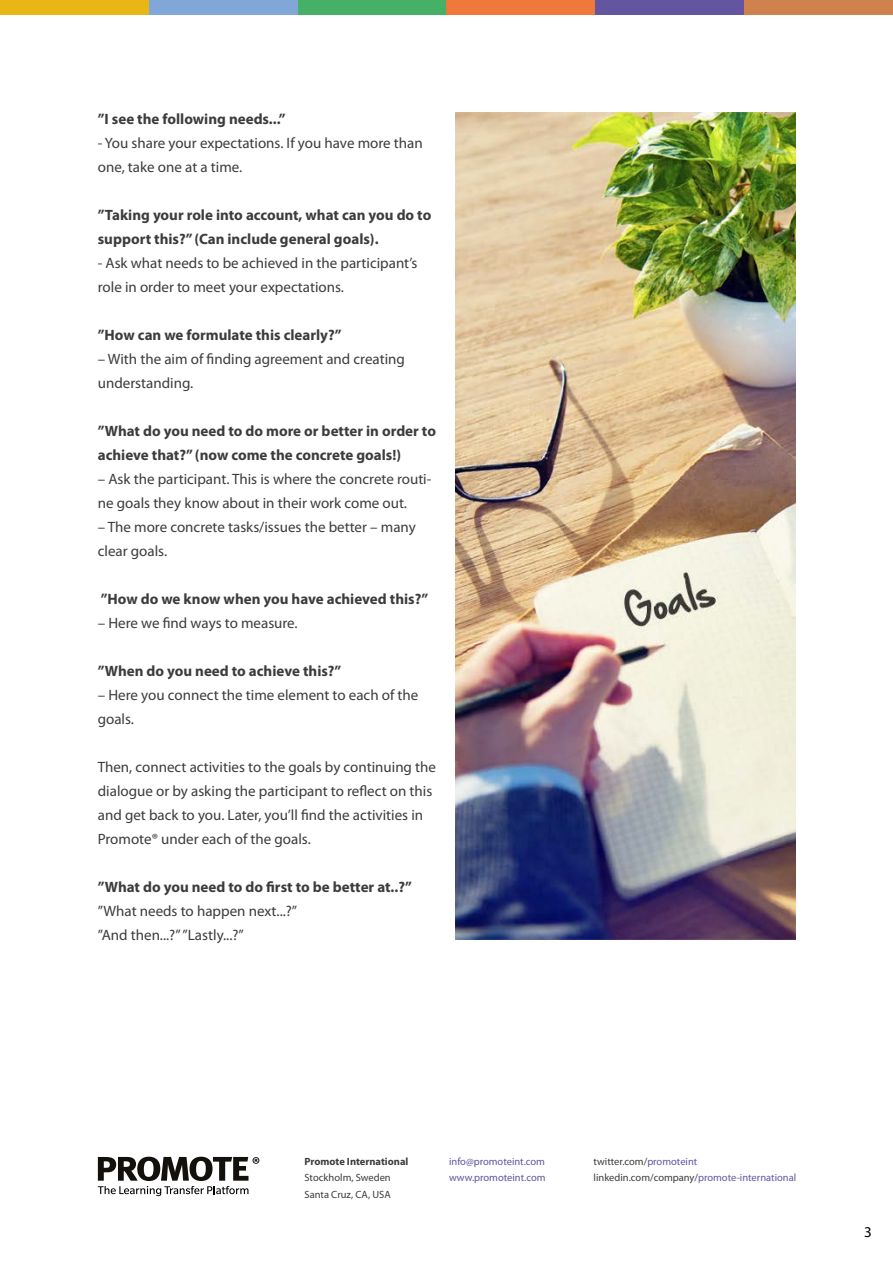
<style>
.page{position:relative;width:893px;height:1263px;background:#fff}
.page>*{position:absolute;margin:0;border:0;box-sizing:border-box;transform-origin:0 0}
.t1{font:15px/24px "Myriad Pro";color:#3c3c3b}
.t2{font:700 15px/24px "Myriad Pro";color:#3c3c3b}
.t3{font:15px "Myriad Pro";color:#000}
.t4{font:10.5px/16.5px "Myriad Pro";color:#3c3c3b}
.t5{font:10.5px/16.5px "Myriad Pro";color:#62539f}
.t6{font:700 10.5px "Myriad Pro";color:#3c3c3b}
.s1{color:#62539f}
.s2{color:#6455a0}
</style>
<div class="page">
<div style="left:0;top:0;width:149px;height:14px;background:#e8b716"></div>
<div style="left:149px;top:0;width:149px;height:14px;background:#81a6d8"></div>
<div style="left:298px;top:0;width:148px;height:14px;background:#46b066"></div>
<div style="left:446px;top:0;width:149px;height:14px;background:#ef783d"></div>
<div style="left:595px;top:0;width:149px;height:14px;background:#6455a0"></div>
<div style="left:744px;top:0;width:149px;height:14px;background:#cf824e"></div>
<svg style="left:98px;top:1157px;width:161px;height:39px"></svg>
<img style="left:455px;top:113px;width:340px;height:827px">
<p class="t2" style="left:98px;top:106px;width:189px">”I see the following needs...”</p>
<p class="t1" style="left:98px;top:131px;width:326px">- You share your expectations. If you have more than one, take one at a time.</p>
<p class="t2" style="left:98px;top:202px;width:335px">”Taking your role into account, what can you do to support this?” (Can include general goals).</p>
<p class="t1" style="left:98px;top:251px;width:321px">- Ask what needs to be achieved in the participant’s role in order to meet your expectations.</p>
<p class="t2" style="left:98px;top:322px;width:245px">”How can we formulate this clearly?”</p>
<p class="t1" style="left:98px;top:347px;width:309px">– With the aim of finding agreement and creating understanding.</p>
<p class="t2" style="left:98px;top:418px;width:340px">”What do you need to do more or better in order to achieve that?” (now come the concrete goals!)</p>
<p class="t1" style="left:98px;top:467px;width:335px">– Ask the participant. This is where the concrete routi&shy;ne goals they know about in their work come out.</p>
<p class="t1" style="left:98px;top:515px;width:320px">– The more concrete tasks/issues the better – many clear goals.</p>
<p class="t2" style="left:101px;top:586px;width:329px">”How do we know when you have achieved this?”</p>
<p class="t1" style="left:98px;top:611px;width:201px">– Here we find ways to measure.</p>
<p class="t2" style="left:98px;top:658px;width:245px">”When do you need to achieve this?”</p>
<p class="t1" style="left:98px;top:683px;width:322px">– Here you connect the time element to each of the goals.</p>
<p class="t1" style="left:98px;top:755px;width:340px">Then, connect activities to the goals by continuing the dialogue or by asking the participant to reflect on this and get back to you. Later, you’ll find the activities in Promote® under each of the goals.</p>
<p class="t2" style="left:98px;top:874px;width:315px">”What do you need to do first to be better at..?”</p>
<p class="t1" style="left:98px;top:899px;width:201px">”What needs to happen next...?” ”And then...?” ”Lastly...?”</p>
<p class="t6" style="left:304px;top:1154px;width:105px">Promote International</p>
<p class="t4" style="left:304px;top:1169px;width:88px">Stockholm, Sweden<br>Santa Cruz, CA, USA</p>
<p class="t5" style="left:449px;top:1152px;width:98px">info@promoteint.com www.promoteint.com</p>
<p class="t4" style="left:594px;top:1152px;width:204px">twitter.com/<span class="s1">promoteint </span>linkedin.com/company/<span class="s2">promote-international</span></p>
<p class="t3" style="left:864px;top:1222px;width:9px">3</p>
</div>
